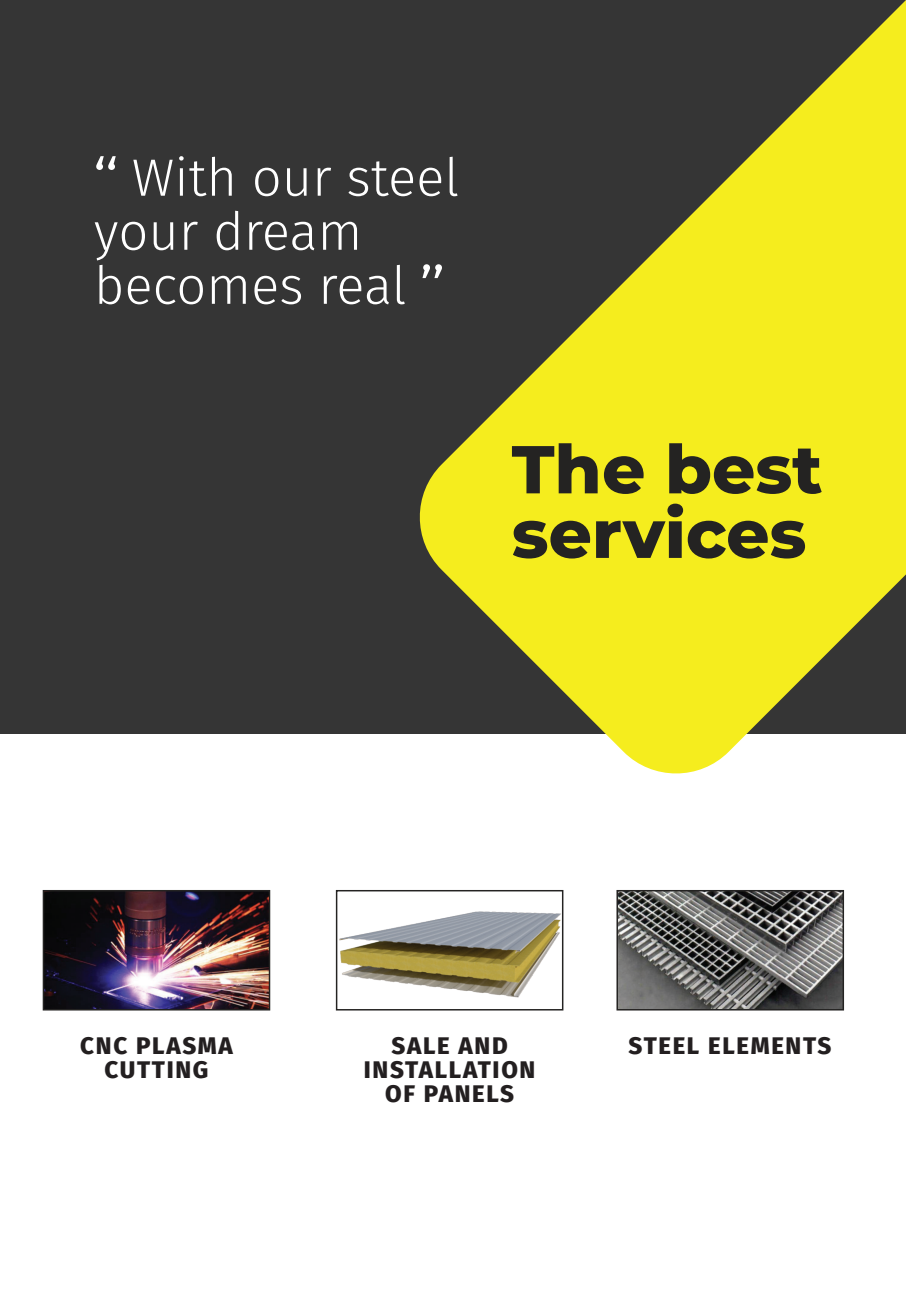
<style>
.page{position:relative;width:906px;height:1289px;background:#fff}
.page>*{position:absolute;margin:0;border:0;box-sizing:border-box;transform-origin:0 0}
.t1{font:800 67.5px/64.5px "Montserrat";color:#242322}
.t2{font:300 52.5px/54px "Fira Sans";color:#fff}
.t3{font:800 24px/24px "Fira Sans";letter-spacing:.07em;color:#231f20;text-align:center}
.s1{font-weight:400}
</style>
<div class="page">
<div style="left:0;top:0;width:906px;height:734px;background:#353535"></div>
<svg style="left:419px;top:0;width:487px;height:774px;fill:#f5ed1e"></svg>
<img style="left:45px;top:892px;width:223px;height:116px">
<div style="left:43px;top:890px;width:227px;height:120px;border:1px solid #242322"></div>
<div style="left:336px;top:890px;width:227px;height:120px;border:1px solid #242322"></div>
<img style="left:618px;top:892px;width:224px;height:116px">
<div style="left:616px;top:890px;width:228px;height:120px;border:1px solid #242322"></div>
<img style="left:335px;top:900px;width:229px;height:107px">
<h2 class="t2" style="left:94px;top:150px;width:367px"><span class="s1">‘‘</span> With our steel your dream becomes real <span class="s1">’’</span></h2>
<h1 class="t1" style="left:512px;top:433px;width:312px">The best services</h1>
<p class="t3" style="left:80px;top:1031px;width:154px">CNC PLASMA<br>CUTTING</p>
<p class="t3" style="left:364px;top:1031px;width:173px">SALE AND<br>INSTALLATION<br>OF PANELS</p>
<p class="t3" style="left:628px;top:1031px;width:204px">STEEL ELEMENTS</p>
</div>
